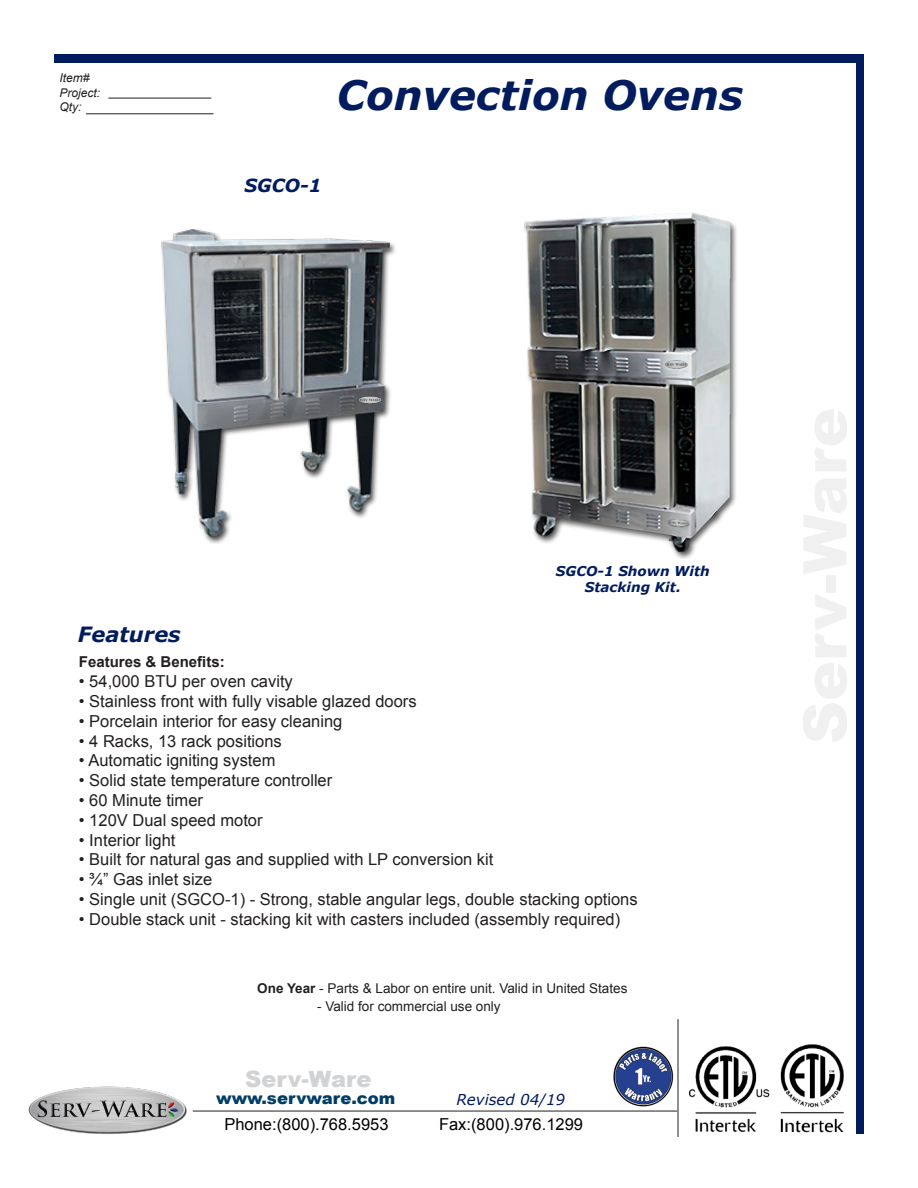
<style>
.page{position:relative;width:918px;height:1188px;background:#fff}
.page>*{position:absolute;margin:0;border:0;box-sizing:border-box;transform-origin:0 0}
.t1{font:italic 700 40.5px "Verdana";color:#001c5f}
.t2{font:900 22.5px "Arial";color:#d1d2d4}
.t3{font:italic 700 21px "Verdana";color:#001c5f}
.t4{font:italic 700 18px "Verdana";color:#001c5f}
.t5{font:16.5px "Arial";color:#231f20}
.t6{font:16.5px "Arial";color:#000}
.t7{font:900 16.5px "Arial";color:#003d64}
.t8{font:700 15px "Arial";color:#231f20}
.t9{font:italic 15px "Verdana";color:#001c5f}
.t10{font:13.5px "Arial";color:#231f20}
.t11{font:italic 700 13.5px "Verdana";color:#001c5f}
.t12{font:italic 12px "Arial";color:#231f20}
.s1{font-weight:700}
</style>
<div class="page">
<div style="left:54px;top:54px;width:808px;height:9px;background:#001c5f"></div>
<div style="left:857px;top:54px;width:7px;height:1080px;background:#001c5f"></div>
<hr style="left:108px;top:98px;width:103px;height:1px;background:#231f20">
<hr style="left:86px;top:114px;width:128px;height:1px;background:#231f20">
<hr style="left:193px;top:1111px;width:484px;height:1px;background:#231f20">
<hr style="left:678px;top:1019px;width:1px;height:118px;background:#231f20">
<img style="left:28px;top:1086px;width:159px;height:48px">
<img style="left:613px;top:1046px;width:61px;height:61px">
<img style="left:688px;top:1044px;width:156px;height:89px">
<img style="left:161px;top:229px;width:234px;height:315px">
<img style="left:524px;top:212px;width:213px;height:346px">
<img style="left:359px;top:396px;width:22px;height:8px">
<img style="left:665px;top:361px;width:23px;height:7px">
<img style="left:668px;top:519px;width:22px;height:9px">
<p class="t12" style="left:59px;top:70px;width:32px">Item#</p>
<p class="t12" style="left:59px;top:85px;width:42px">Project:</p>
<p class="t12" style="left:59px;top:99px;width:24px">Qty:</p>
<p class="t1" style="left:337px;top:69px;width:408px">Convection Ovens</p>
<p class="t4" style="left:244px;top:174px;width:79px">SGCO-1</p>
<p class="t3" style="left:78px;top:621px;width:104px">Features</p>
<p class="t11" style="left:556px;top:562px;width:155px">SGCO-1 Shown With</p>
<p class="t11" style="left:585px;top:578px;width:98px">Stacking Kit.</p>
<p class="t8" style="left:79px;top:652px;width:147px">Features &amp; Benefits:</p>
<p class="t5" style="left:79px;top:671px;width:215px">• 54,000 BTU per oven cavity</p>
<p class="t5" style="left:79px;top:690px;width:339px">• Stainless front with fully visable glazed doors</p>
<p class="t5" style="left:79px;top:710px;width:265px">• Porcelain interior for easy cleaning</p>
<p class="t5" style="left:79px;top:730px;width:204px">• 4 Racks, 13 rack positions</p>
<p class="t5" style="left:79px;top:750px;width:198px">• Automatic igniting system</p>
<p class="t5" style="left:79px;top:770px;width:255px">• Solid state temperature controller</p>
<p class="t5" style="left:79px;top:789px;width:126px">• 60 Minute timer</p>
<p class="t5" style="left:79px;top:809px;width:185px">• 120V Dual speed motor</p>
<p class="t5" style="left:79px;top:829px;width:98px">• Interior light</p>
<p class="t5" style="left:79px;top:849px;width:416px">• Built for natural gas and supplied with LP conversion kit</p>
<p class="t5" style="left:79px;top:869px;width:135px">• ¾” Gas inlet size</p>
<p class="t5" style="left:79px;top:888px;width:560px">• Single unit (SGCO-1) - Strong, stable angular legs, double stacking options</p>
<p class="t5" style="left:79px;top:908px;width:543px">• Double stack unit - stacking kit with casters included (assembly required)</p>
<p class="t10" style="left:257px;top:980px;width:372px"><span class="s1">One Year</span> - Parts &amp; Labor on entire unit. Valid in United States</p>
<p class="t10" style="left:317px;top:998px;width:185px">- Valid for commercial use only</p>
<p class="t2" style="left:245px;top:1063px;width:128px">Serv-Ware</p>
<p class="t7" style="left:216px;top:1086px;width:181px">www.servware.com</p>
<p class="t6" style="left:224px;top:1113px;width:166px">Phone:(800).768.5953</p>
<p class="t6" style="left:439px;top:1113px;width:145px">Fax:(800).976.1299</p>
<p class="t9" style="left:456px;top:1090px;width:110px">Revised 04/19</p>
</div>
